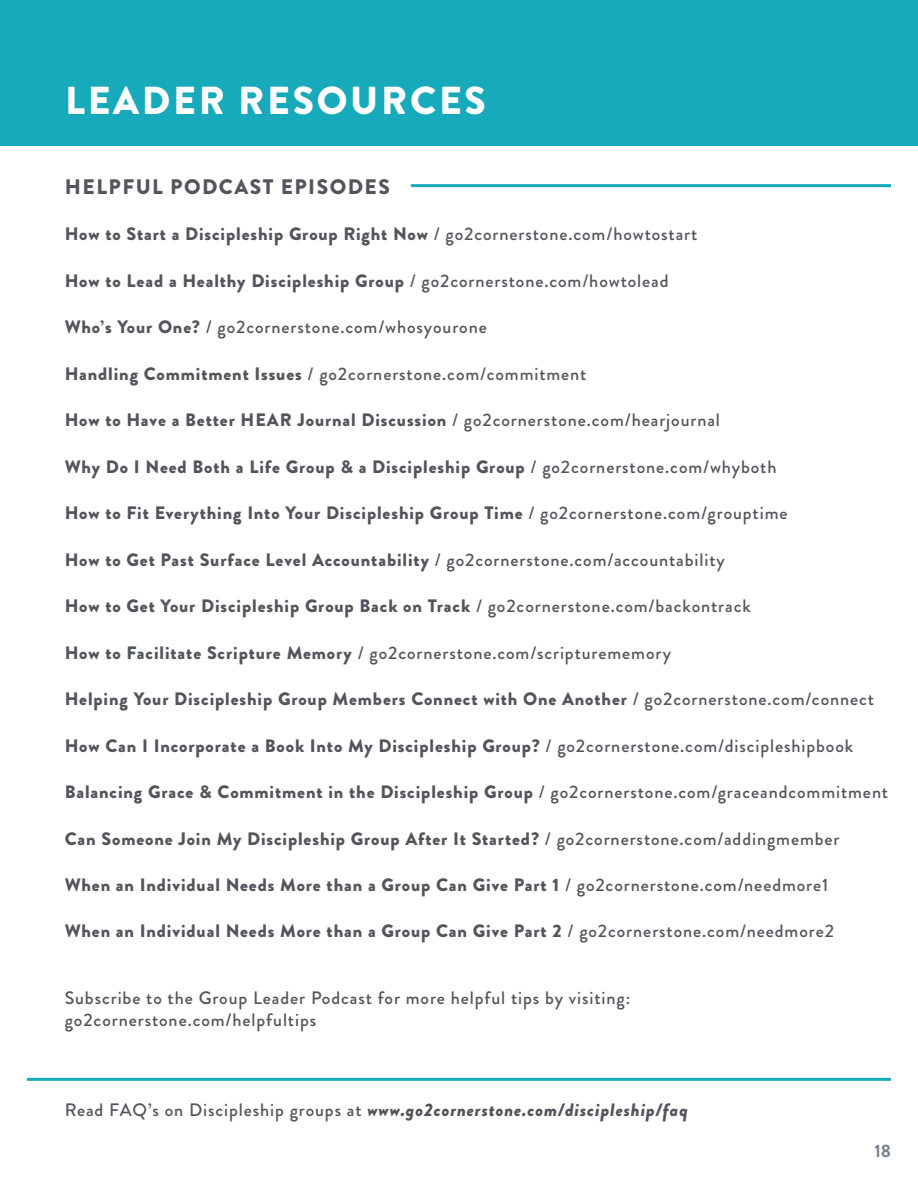
<style>
.page{position:relative;width:918px;height:1188px;background:#fff}
.page>*{position:absolute;margin:0;border:0;box-sizing:border-box;transform-origin:0 0}
.t1{font:900 39px "Brandon Grotesque";letter-spacing:.07em;color:#fff}
.t2{font:900 21px "Brandon Grotesque";letter-spacing:.07em;color:#53555c}
.t3{font:900 18px "Brandon Grotesque";letter-spacing:.05em;color:#53555c}
.t4{font:500 18px/21.6px "Brandon Grotesque";letter-spacing:.05em;color:#53555c}
.t5{font:italic 900 18px "Brandon Grotesque";letter-spacing:.05em;color:#53555c}
.t6{font:700 18px "Brandon Grotesque";color:#78818b}
.s1{font-weight:500}
.s2{font-weight:900}
.s3{font-weight:500;font-style:normal}
</style>
<div class="page">
<div style="left:0;top:0;width:918px;height:146px;background:#16aaba"></div>
<hr style="left:411px;top:184px;width:480px;height:3px;background:#16aaba">
<hr style="left:27px;top:1078px;width:864px;height:3px;background:#16aaba">
<h1 class="t1" style="left:65px;top:73px;width:422px">LEADER RESOURCES</h1>
<p class="t2" style="left:65px;top:171px;width:326px">HELPFUL PODCAST EPISODES</p>
<p class="t3" style="left:65px;top:221px;width:634px">How to Start a Discipleship Group Right Now <span class="s1">/ go2cornerstone.com/howtostart</span></p>
<p class="t3" style="left:65px;top:268px;width:605px">How to Lead a Healthy Discipleship Group <span class="s1">/ go2cornerstone.com/howtolead</span></p>
<p class="t4" style="left:65px;top:316px;width:424px"><span class="s2">Who’s Your One?</span> / go2cornerstone.com/whosyourone</p>
<p class="t4" style="left:65px;top:363px;width:523px"><span class="s2">Handling Commitment Issues</span> / go2cornerstone.com/commitment</p>
<p class="t3" style="left:65px;top:407px;width:657px">How to Have a Better HEAR Journal Discussion <span class="s1">/ go2cornerstone.com/hearjournal</span></p>
<p class="t3" style="left:65px;top:454px;width:713px">Why Do I Need Both a Life Group &amp; a Discipleship Group <span class="s1">/ go2cornerstone.com/whyboth</span></p>
<p class="t3" style="left:65px;top:500px;width:724px">How to Fit Everything Into Your Discipleship Group Time <span class="s1">/ go2cornerstone.com/grouptime</span></p>
<p class="t3" style="left:65px;top:547px;width:662px">How to Get Past Surface Level Accountability <span class="s1">/ go2cornerstone.com/accountability</span></p>
<p class="t3" style="left:65px;top:593px;width:688px">How to Get Your Discipleship Group Back on Track <span class="s1">/ go2cornerstone.com/backontrack</span></p>
<p class="t4" style="left:65px;top:642px;width:608px"><span class="s2">How to Facilitate Scripture Memory</span> / go2cornerstone.com/scripturememory</p>
<p class="t3" style="left:65px;top:686px;width:811px">Helping Your Discipleship Group Members Connect with One Another <span class="s1">/ go2cornerstone.com/connect</span></p>
<p class="t3" style="left:65px;top:733px;width:790px">How Can I Incorporate a Book Into My Discipleship Group? <span class="s1">/ go2cornerstone.com/discipleshipbook</span></p>
<p class="t3" style="left:65px;top:779px;width:825px">Balancing Grace &amp; Commitment in the Discipleship Group <span class="s1">/ go2cornerstone.com/graceandcommitment</span></p>
<p class="t3" style="left:65px;top:826px;width:776px">Can Someone Join My Discipleship Group After It Started? <span class="s1">/ go2cornerstone.com/addingmember</span></p>
<p class="t3" style="left:65px;top:872px;width:765px">When an Individual Needs More than a Group Can Give Part 1 <span class="s1">/ go2cornerstone.com/needmore1</span></p>
<p class="t3" style="left:65px;top:919px;width:771px">When an Individual Needs More than a Group Can Give Part 2 <span class="s1">/ go2cornerstone.com/needmore2</span></p>
<p class="t4" style="left:65px;top:987px;width:567px">Subscribe to the Group Leader Podcast for more helpful tips by visiting: go2cornerstone.com/helpfultips</p>
<p class="t5" style="left:65px;top:1096px;width:625px"><span class="s3">Read FAQ’s on Discipleship groups at</span> www.go2cornerstone.com/discipleship/faq</p>
<p class="t6" style="left:874px;top:1138px;width:18px">18</p>
</div>
